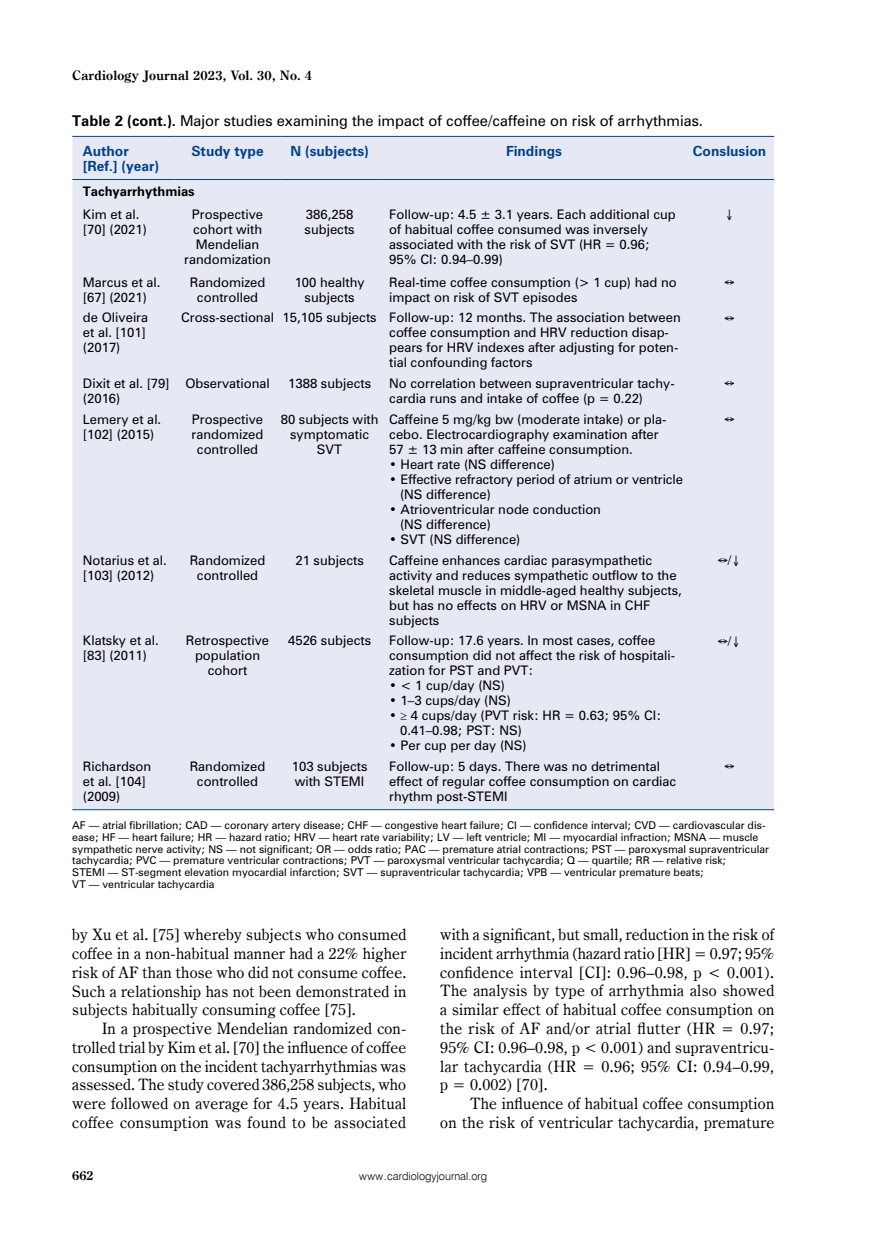
<style>
.page{position:relative;width:872px;height:1234px;background:#fff}
.page>*{position:absolute;margin:0;border:0;box-sizing:border-box;transform-origin:0 0}
.t1{font:15.75px/18.8px "Century Oldst EU";letter-spacing:.015em;color:#000;text-align:justify}
.t2{font:13.5px "Zurich PL";color:#000}
.t3{font:700 13.05px "Century Oldst EU";letter-spacing:.015em;color:#000}
.t4{font:700 12.75px/15px "Zurich PL";color:#004289}
.t5{font:700 12.75px "Century Oldst EU";color:#000}
.t6{font:12px/15px "Zurich PL";color:#000}
.t7{font:700 12px "Zurich PL";color:#000}
.t8{font:12px "Zurich EU";color:#000}
.t9{font:10.95px "Swis 721 Lt EU";color:#000}
.t10{font:9.75px/11.9px "Zurich PL";color:#000}
.s1{font-weight:700}
</style>
<div class="page">
<div style="left:72px;top:137px;width:702px;height:672px;background:#e6e8f4"></div>
<hr style="left:72px;top:809px;width:102px;height:1px;background:#004289">
<hr style="left:174px;top:809px;width:107px;height:1px;background:#004289">
<hr style="left:281px;top:809px;width:97px;height:1px;background:#004289">
<hr style="left:378px;top:809px;width:307px;height:1px;background:#004289">
<hr style="left:685px;top:809px;width:89px;height:1px;background:#004289">
<hr style="left:72px;top:136px;width:102px;height:1px;background:#004289">
<hr style="left:174px;top:136px;width:107px;height:1px;background:#004289">
<hr style="left:281px;top:136px;width:97px;height:1px;background:#004289">
<hr style="left:378px;top:136px;width:307px;height:1px;background:#004289">
<hr style="left:685px;top:136px;width:89px;height:1px;background:#004289">
<hr style="left:72px;top:179px;width:102px;height:1px;background:#004289">
<hr style="left:174px;top:179px;width:107px;height:1px;background:#004289">
<hr style="left:281px;top:179px;width:97px;height:1px;background:#004289">
<hr style="left:378px;top:179px;width:307px;height:1px;background:#004289">
<hr style="left:685px;top:179px;width:89px;height:1px;background:#004289">
<svg style="left:725px;top:280px;width:9px;height:4px"></svg>
<svg style="left:725px;top:315px;width:9px;height:5px"></svg>
<svg style="left:725px;top:381px;width:9px;height:5px"></svg>
<svg style="left:725px;top:417px;width:9px;height:4px"></svg>
<svg style="left:718px;top:558px;width:9px;height:4px"></svg>
<svg style="left:718px;top:638px;width:9px;height:5px"></svg>
<svg style="left:725px;top:764px;width:9px;height:4px"></svg>
<svg style="left:727px;top:210px;width:4px;height:10px"></svg>
<p class="t3" style="left:72px;top:67px;width:241px">Cardiology Journal 2023, Vol. 30, No. 4</p>
<p class="t2" style="left:72px;top:111px;width:632px"><span class="s1">Table 2 (cont.).</span> Major studies examining the impact of coffee/caffeine on risk of arrhythmias.</p>
<p class="t4" style="left:83px;top:143px;width:78px">Author [Ref.] (year)</p>
<p class="t4" style="left:191px;top:143px;width:74px">Study type</p>
<p class="t4" style="left:290px;top:143px;width:80px">N (subjects)</p>
<p class="t4" style="left:506px;top:143px;width:57px">Findings</p>
<p class="t4" style="left:693px;top:143px;width:75px">Conslusion</p>
<p class="t7" style="left:83px;top:183px;width:113px">Tachyarrhythmias</p>
<p class="t6" style="left:83px;top:207px;width:66px">Kim et al. [70] (2021)</p>
<p class="t6" style="left:184px;top:207px;width:88px;text-align:center">Prospective cohort with<br>Mendelian randomization</p>
<p class="t6" style="left:304px;top:207px;width:52px">386,258 subjects</p>
<p class="t6" style="left:389px;top:207px;width:288px">Follow-up: 4.5 ± 3.1 years. Each additional cup of habitual coffee consumed was inversely associated with the risk of SVT (HR = 0.96; 95% CI: 0.94–0.99)</p>
<p class="t6" style="left:83px;top:274px;width:79px">Marcus et al. [67] (2021)</p>
<p class="t6" style="left:190px;top:274px;width:77px;text-align:center">Randomized controlled</p>
<p class="t6" style="left:295px;top:274px;width:71px;text-align:center">100 healthy subjects</p>
<p class="t6" style="left:389px;top:274px;width:289px">Real-time coffee consumption (&gt; 1 cup) had no impact on risk of SVT episodes</p>
<p class="t6" style="left:83px;top:310px;width:67px">de Oliveira et al. [101] (2017)</p>
<p class="t6" style="left:389px;top:310px;width:293px;text-indent:-208px">Cross-sectional 15,105 subjects Follow-up: 12 months. The association between coffee consumption and HRV reduction disap&shy;pears for HRV indexes after adjusting for poten&shy;tial confounding factors</p>
<p class="t6" style="left:83px;top:376px;width:88px">Dixit et al. [79] (2016)</p>
<p class="t6" style="left:185px;top:376px;width:86px">Observational</p>
<p class="t6" style="left:288px;top:376px;width:85px">1388 subjects</p>
<p class="t6" style="left:389px;top:376px;width:287px">No correlation between supraventricular tachy&shy;cardia runs and intake of coffee (p = 0.22)</p>
<p class="t6" style="left:83px;top:411px;width:80px">Lemery et al. [102] (2015)</p>
<p class="t6" style="left:192px;top:411px;width:73px;text-align:center">Prospective randomized controlled</p>
<p class="t6" style="left:281px;top:411px;width:99px;text-align:center">80 subjects with symptomatic<br>SVT</p>
<p class="t6" style="left:389px;top:411px;width:279px">Caffeine 5 mg/kg bw (moderate intake) or pla&shy;cebo. Electrocardiography examination after<br>57 ± 13 min after caffeine consumption.</p>
<p class="t6" style="left:389px;top:456px;width:167px">• Heart rate (NS difference)</p>
<p class="t6" style="left:400px;top:471px;width:284px;text-indent:-11px">• Effective refractory period of atrium or ventricle (NS difference)</p>
<p class="t6" style="left:400px;top:501px;width:202px;text-indent:-11px">• Atrioventricular node conduction (NS difference)</p>
<p class="t6" style="left:389px;top:531px;width:133px">• SVT (NS difference)</p>
<p class="t6" style="left:83px;top:552px;width:85px">Notarius et al. [103] (2012)</p>
<p class="t6" style="left:190px;top:552px;width:77px;text-align:center">Randomized controlled</p>
<p class="t6" style="left:295px;top:552px;width:70px">21 subjects</p>
<p class="t6" style="left:389px;top:552px;width:294px">Caffeine enhances cardiac parasympathetic activity and reduces sympathetic outflow to the skeletal muscle in middle-aged healthy subjects, but has no effects on HRV or MSNA in CHF subjects</p>
<p class="t8" style="left:727px;top:552px;width:15px">/➢</p>
<p class="t6" style="left:83px;top:633px;width:77px">Klatsky et al. [83] (2011)</p>
<p class="t6" style="left:186px;top:633px;width:85px;text-align:center">Retrospective population cohort</p>
<p class="t6" style="left:288px;top:633px;width:85px">4526 subjects</p>
<p class="t6" style="left:389px;top:633px;width:287px">Follow-up: 17.6 years. In most cases, coffee consumption did not affect the risk of hospitali&shy;zation for PST and PVT:</p>
<p class="t6" style="left:389px;top:678px;width:117px">• &lt; 1 cup/day (NS)</p>
<p class="t6" style="left:389px;top:693px;width:123px">• 1–3 cups/day (NS)</p>
<p class="t6" style="left:400px;top:708px;width:263px;text-indent:-11px">• ≥ 4 cups/day (PVT risk: HR = 0.63; 95% CI:<br>0.41–0.98; PST: NS)</p>
<p class="t6" style="left:389px;top:738px;width:139px">• Per cup per day (NS)</p>
<p class="t8" style="left:727px;top:632px;width:15px">/➢</p>
<p class="t6" style="left:83px;top:758px;width:70px">Richardson et al. [104] (2009)</p>
<p class="t6" style="left:190px;top:758px;width:77px;text-align:center">Randomized controlled</p>
<p class="t6" style="left:292px;top:758px;width:77px">103 subjects with STEMI</p>
<p class="t6" style="left:389px;top:758px;width:289px">Follow-up: 5 days. There was no detrimental effect of regular coffee consumption on cardiac rhythm post-STEMI</p>
<p class="t10" style="left:72px;top:818px;width:698px">AF — atrial fibrillation; CAD — coronary artery disease; CHF — congestive heart failure; CI — confidence interval; CVD — cardiovascular dis&shy;ease; HF — heart failure; HR — hazard ratio; HRV — heart rate variability; LV — left ventricle; MI — myocardial infraction; MSNA — muscle sympathetic nerve activity; NS — not significant; OR — odds ratio; PAC — premature atrial contractions; PST — paroxysmal supraventricular tachycardia; PVC — premature ventricular contractions; PVT — paroxysmal ventricular tachycardia; Q — quartile; RR — relative risk;<br>STEMI — ST-segment elevation myocardial infarction; SVT — supraventricular tachycardia; VPB — ventricular premature beats;<br>VT — ventricular tachycardia</p>
<h1 class="t1" style="left:72px;top:925px;width:336px">by Xu et al. [75] whereby subjects who consumed coffee in a non-habitual manner had a 22% higher risk of AF than those who did not consume coffee.<br>Such a relationship has not been demonstrated in subjects habitually consuming coffee [75].</h1>
<p class="t1" style="left:72px;top:1019px;width:335px;text-indent:30px">In a prospective Mendelian randomized con&shy;trolled trial by Kim et al. [70] the influence of coffee consumption on the incident tachyarrhythmias was assessed. The study covered 386,258 subjects, who were followed on average for 4.5 years. Habitual coffee consumption was found to be associated</p>
<p class="t1" style="left:440px;top:925px;width:335px">with a significant, but small, reduction in the risk of incident arrhythmia (hazard ratio [HR] = 0.97; 95% confidence interval [CI]: 0.96–0.98, p &lt; 0.001).<br>The analysis by type of arrhythmia also showed a similar effect of habitual coffee consumption on the risk of AF and/or atrial flutter (HR = 0.97; 95% CI: 0.96–0.98, p &lt; 0.001) and supraventricu&shy;lar tachycardia (HR = 0.96; 95% CI: 0.94–0.99, p = 0.002) [70].</p>
<h1 class="t1" style="left:440px;top:1094px;width:335px;text-align:right">The influence of habitual coffee consumption<br>on the risk of ventricular tachycardia, premature</h1>
<p class="t5" style="left:72px;top:1167px;width:23px">662</p>
<p class="t9" style="left:359px;top:1169px;width:129px">www.cardiologyjournal.org</p>
</div>
